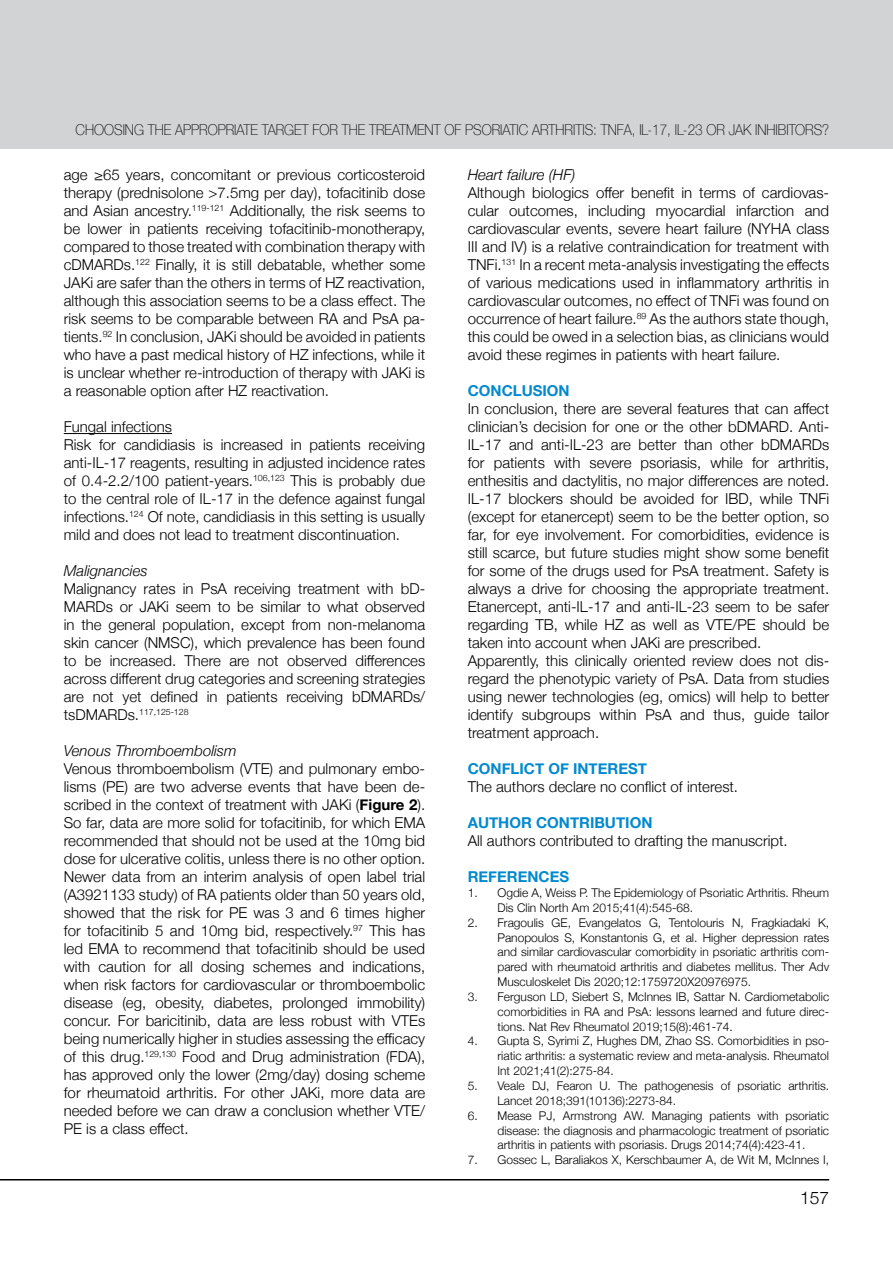
<style>
.page{position:relative;width:893px;height:1263px;background:#fff}
.page>*{position:absolute;margin:0;border:0;box-sizing:border-box;transform-origin:0 0}
.t1{font:300 17.4px "Helvetica Neue";color:#000}
.t2{font:300 15px/18px "Helvetica Neue";color:#000;text-align:justify}
.t3{font:100 15px "Helvetica Neue";color:#000;scale:.9 1}
.t4{font:700 15px "Helvetica Neue";color:#0089cf}
.t5{font:italic 300 15px "Helvetica Neue";color:#000}
.t6{font:300 12px/14.9px "Helvetica Neue";color:#000;text-align:justify}
.t7{font:300 8.7px "Helvetica Neue";color:#000}
.s1{font-size:15px}
.s2{font-weight:700}
</style>
<div class="page">
<hr style="left:0;top:1179px;width:829px;height:1px;background:#000">
<div style="left:0;top:0;width:893px;height:149px;background:#d1d3d4"></div>
<hr style="left:64px;top:433px;width:108px;height:1px;background:#000">
<p class="t3" style="left:76px;top:119px;width:839px">CHOOSING THE APPROPRIATE TARGET FOR THE TREATMENT OF PSORIATIC ARTHRITIS: TNFΑ, IL-17, IL-23 OR JAK INHIBITORS?</p>
<p class="t3" style="left:799px;top:119px;width:36px">TITLE</p>
<p class="t2" style="left:64px;top:165px;width:363px">age ≥65 years, concomitant or previous corticosteroid therapy (prednisolone &gt;7.5mg per day), tofacitinib dose and Asian ancestry.<sup>119-121</sup> Additionally, the risk seems to be lower in patients receiving tofacitinib-monotherapy, compared to those treated with combination therapy with cDMARDs.<sup>122</sup> Finally, it is still debatable, whether some JAKi are safer than the others in terms of HZ reactivation, although this association seems to be a class effect. The risk seems to be comparable between RA and PsA pa&shy;tients.<sup>92</sup> In conclusion, JAKi should be avoided in patients who have a past medical history of HZ infections, while it is unclear whether re-introduction of therapy with JAKi is a reasonable option after HZ reactivation.</p>
<p class="t2" style="left:64px;top:417px;width:363px;text-align:left">Fungal infections<br>Risk for candidiasis is increased in patients receiving anti-IL-17 reagents, resulting in adjusted incidence rates of 0.4-2.2/100 patient-years.<sup>106,123</sup> This is probably due to the central role of IL-17 in the defence against fungal infections.<sup>124</sup> Of note, candidiasis in this setting is usually mild and does not lead to treatment discontinuation.</p>
<p class="t5" style="left:64px;top:559px;width:85px">Malignancies</p>
<p class="t2" style="left:64px;top:579px;width:363px">Malignancy rates in PsA receiving treatment with bD-MARDs or JAKi seem to be similar to what observed in the general population, except from non-melanoma skin cancer (NMSC), which prevalence has been found to be increased. There are not observed differences across different drug categories and screening strategies are not yet defined in patients receiving bDMARDs/</p>
<p class="t7" style="left:64px;top:705px;width:126px"><span class="s1">tsDMARDs.</span>117,125-128</p>
<p class="t5" style="left:64px;top:739px;width:174px">Venous Thromboembolism</p>
<p class="t2" style="left:64px;top:759px;width:363px">Venous thromboembolism (VTE) and pulmonary embo&shy;lisms (PE) are two adverse events that have been de&shy;scribed in the context of treatment with JAKi (<span class="s2">Figure 2</span>).<br>So far, data are more solid for tofacitinib, for which EMA recommended that should not be used at the 10mg bid dose for ulcerative colitis, unless there is no other option.<br>Newer data from an interim analysis of open label trial (A3921133 study) of RA patients older than 50 years old, showed that the risk for PE was 3 and 6 times higher for tofacitinib 5 and 10mg bid, respectively.<sup>97</sup> This has led EMA to recommend that tofacitinib should be used with caution for all dosing schemes and indications, when risk factors for cardiovascular or thromboembolic disease (eg, obesity, diabetes, prolonged immobility) concur. For baricitinib, data are less robust with VTEs being numerically higher in studies assessing the efficacy of this drug.<sup>129,130</sup> Food and Drug administration (FDA), has approved only the lower (2mg/day) dosing scheme for rheumatoid arthritis. For other JAKi, more data are needed before we can draw a conclusion whether VTE/ PE is a class effect.</p>
<p class="t5" style="left:468px;top:163px;width:109px">Heart failure (HF)</p>
<p class="t2" style="left:468px;top:183px;width:363px">Although biologics offer benefit in terms of cardiovas&shy;cular outcomes, including myocardial infarction and cardiovascular events, severe heart failure (NYHA class III and IV) is a relative contraindication for treatment with TNFi.<sup>131</sup> In a recent meta-analysis investigating the effects of various medications used in inflammatory arthritis in cardiovascular outcomes, no effect of TNFi was found on occurrence of heart failure.<sup>89</sup> As the authors state though, this could be owed in a selection bias, as clinicians would avoid these regimes in patients with heart failure.</p>
<p class="t4" style="left:468px;top:379px;width:103px">CONCLUSION</p>
<p class="t2" style="left:468px;top:399px;width:363px;text-align:left">In conclusion, there are several features that can affect clinician’s decision for one or the other bDMARD. Anti-IL-17 and anti-IL-23 are better than other bDMARDs for patients with severe psoriasis, while for arthritis, enthesitis and dactylitis, no major differences are noted.<br>IL-17 blockers should be avoided for IBD, while TNFi (except for etanercept) seem to be the better option, so far, for eye involvement. For comorbidities, evidence is still scarce, but future studies might show some benefit for some of the drugs used for PsA treatment. Safety is always a drive for choosing the appropriate treatment.<br>Etanercept, anti-IL-17 and anti-IL-23 seem to be safer regarding TB, while HZ as well as VTE/PE should be taken into account when JAKi are prescribed.<br>Apparently, this clinically oriented review does not dis&shy;regard the phenotypic variety of PsA. Data from studies using newer technologies (eg, omics) will help to better identify subgroups within PsA and thus, guide tailor treatment approach.</p>
<p class="t4" style="left:468px;top:757px;width:181px">CONFLICT OF INTEREST</p>
<p class="t2" style="left:468px;top:777px;width:272px">The authors declare no conflict of interest.</p>
<p class="t4" style="left:468px;top:811px;width:186px">AUTHOR CONTRIBUTION</p>
<p class="t2" style="left:468px;top:831px;width:322px">All authors contributed to drafting the manuscript.</p>
<p class="t4" style="left:468px;top:865px;width:103px">REFERENCES</p>
<p class="t6" style="left:497px;top:884px;width:333px;text-indent:-30px">1. Ogdie A, Weiss P. The Epidemiology of Psoriatic Arthritis. Rheum<br>Dis Clin North Am 2015;41(4):545-68.</p>
<p class="t6" style="left:497px;top:914px;width:333px;text-indent:-30px">2. Fragoulis GE, Evangelatos G, Tentolouris N, Fragkiadaki K, Panopoulos S, Konstantonis G, et al. Higher depression rates and similar cardiovascular comorbidity in psoriatic arthritis com&shy;pared with rheumatoid arthritis and diabetes mellitus. Ther Adv Musculoskelet Dis 2020;12:1759720X20976975.</p>
<p class="t6" style="left:497px;top:988px;width:333px;text-indent:-30px">3. Ferguson LD, Siebert S, McInnes IB, Sattar N. Cardiometabolic comorbidities in RA and PsA: lessons learned and future direc&shy;tions. Nat Rev Rheumatol 2019;15(8):461-74.</p>
<p class="t6" style="left:497px;top:1033px;width:333px;text-indent:-30px">4. Gupta S, Syrimi Z, Hughes DM, Zhao SS. Comorbidities in pso&shy;riatic arthritis: a systematic review and meta-analysis. Rheumatol Int 2021;41(2):275-84.</p>
<p class="t6" style="left:497px;top:1077px;width:333px;text-indent:-30px">5. Veale DJ, Fearon U. The pathogenesis of psoriatic arthritis.<br>Lancet 2018;391(10136):2273-84.</p>
<p class="t6" style="left:497px;top:1107px;width:333px;text-indent:-30px">6. Mease PJ, Armstrong AW. Managing patients with psoriatic disease: the diagnosis and pharmacologic treatment of psoriatic arthritis in patients with psoriasis. Drugs 2014;74(4):423-41.</p>
<p class="t6" style="left:468px;top:1151px;width:363px">7. Gossec L, Baraliakos X, Kerschbaumer A, de Wit M, McInnes I,</p>
<p class="t1" style="left:800px;top:1184px;width:31px">157</p>
</div>
